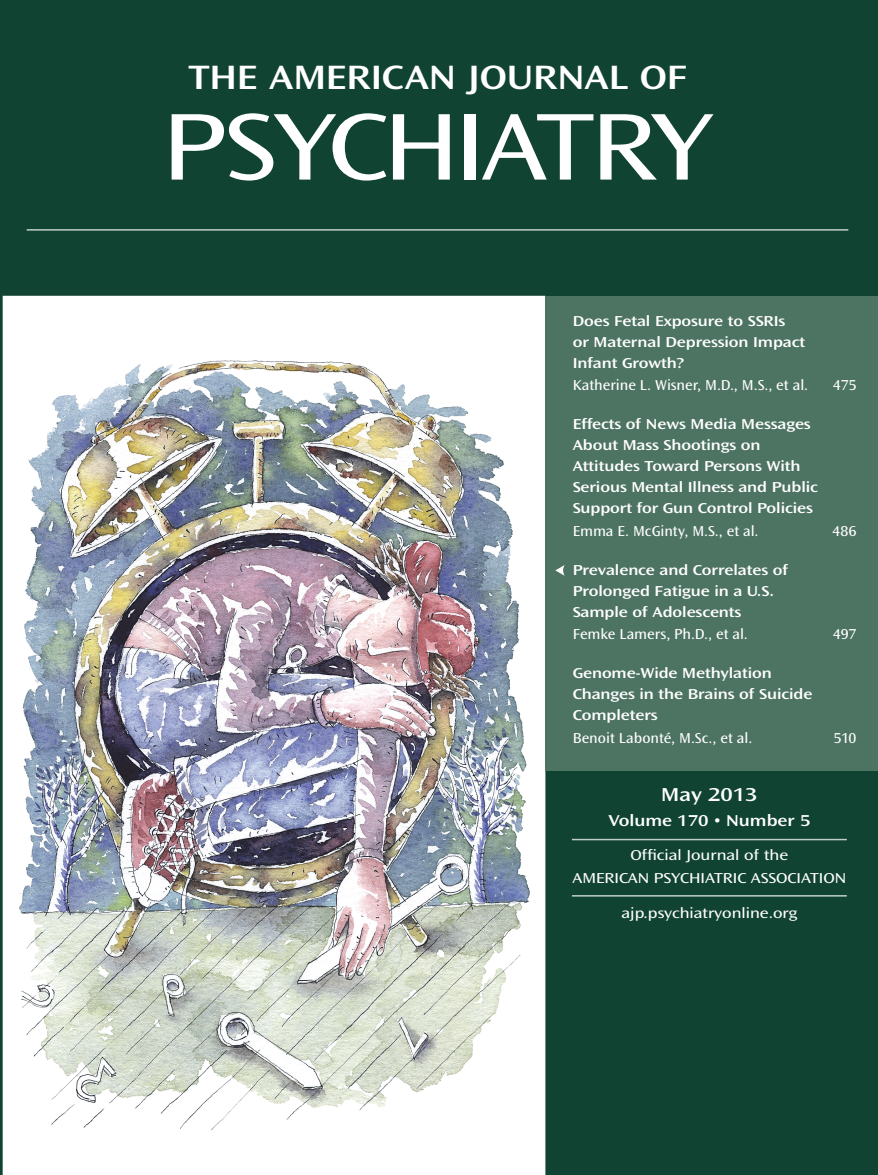
<style>
.page{position:relative;width:878px;height:1175px;background:#fff}
.page>*{position:absolute;margin:0;border:0;box-sizing:border-box;transform-origin:0 0}
.t1{font:expanded 99px "Ocean Sans Std";letter-spacing:-.035em;color:#fff}
.t2{font:600 expanded 35.25px "Ocean Sans Std";color:#fff}
.t3{font:600 expanded 19.5px "Ocean Sans Std";color:#fff}
.t4{font:600 expanded 16.5px "Ocean Sans Std";color:#fff}
.t5{font:600 expanded 15px/21px "Ocean Sans Std";letter-spacing:-.005em;color:#fff}
.t6{font:semi-expanded 15px "Ocean Sans Std";color:#fff}
.t7{font:expanded 15px/22.5px "Ocean Sans Std";color:#fff;text-align:center}
</style>
<div class="page">
<img style="left:0;top:0;width:878px;height:1174px">
<hr style="left:27px;top:229px;width:821px;height:2px;background:#bfcfc7">
<div style="left:545px;top:296px;width:333px;height:474px;background:#4d7363"></div>
<hr style="left:572px;top:895px;width:274px;height:1px;background:#bfcfc7">
<hr style="left:572px;top:838px;width:274px;height:2px;background:#bfcfc7">
<svg style="left:555px;top:565px;width:9px;height:11px"></svg>
<h2 class="t2" style="left:188px;top:57px;width:499px">THE AMERICAN JOURNAL OF</h2>
<h1 class="t1" style="left:162px;top:90px;width:552px">PSYCHIATRY</h1>
<p class="t5" style="left:572px;top:310px;width:234px">Does Fetal Exposure to SSRIs<br>or Maternal Depression Impact<br>Infant Growth?</p>
<p class="t6" style="left:572px;top:377px;width:237px">Katherine L. Wisner, M.D., M.S., et al.</p>
<p class="t6" style="left:833px;top:377px;width:25px">475</p>
<p class="t5" style="left:572px;top:414px;width:247px">Effects of News Media Messages<br>About Mass Shootings on<br>Attitudes Toward Persons With<br>Serious Mental Illness and Public<br>Support for Gun Control Policies</p>
<p class="t6" style="left:572px;top:522px;width:187px">Emma E. McGinty, M.S., et al.</p>
<p class="t6" style="left:832px;top:522px;width:25px">486</p>
<p class="t5" style="left:572px;top:559px;width:217px">Prevalence and Correlates of<br>Prolonged Fatigue in a U.S.<br>Sample of Adolescents</p>
<p class="t6" style="left:572px;top:626px;width:177px">Femke Lamers, Ph.D., et al.</p>
<p class="t6" style="left:833px;top:626px;width:25px">497</p>
<p class="t5" style="left:572px;top:663px;width:241px">Genome-Wide Methylation<br>Changes in the Brains of Suicide<br>Completers</p>
<p class="t6" style="left:572px;top:729px;width:181px">Benoit Labonté, M.Sc., et al.</p>
<p class="t6" style="left:833px;top:729px;width:24px">510</p>
<h3 class="t3" style="left:661px;top:783px;width:98px">May 2013</h3>
<p class="t4" style="left:608px;top:811px;width:203px">Volume 170 • Number 5</p>
<p class="t7" style="left:572px;top:844px;width:275px">Official Journal of the<br>AMERICAN PSYCHIATRIC ASSOCIATION</p>
<p class="t7" style="left:621px;top:902px;width:177px">ajp.psychiatryonline.org</p>
</div>
